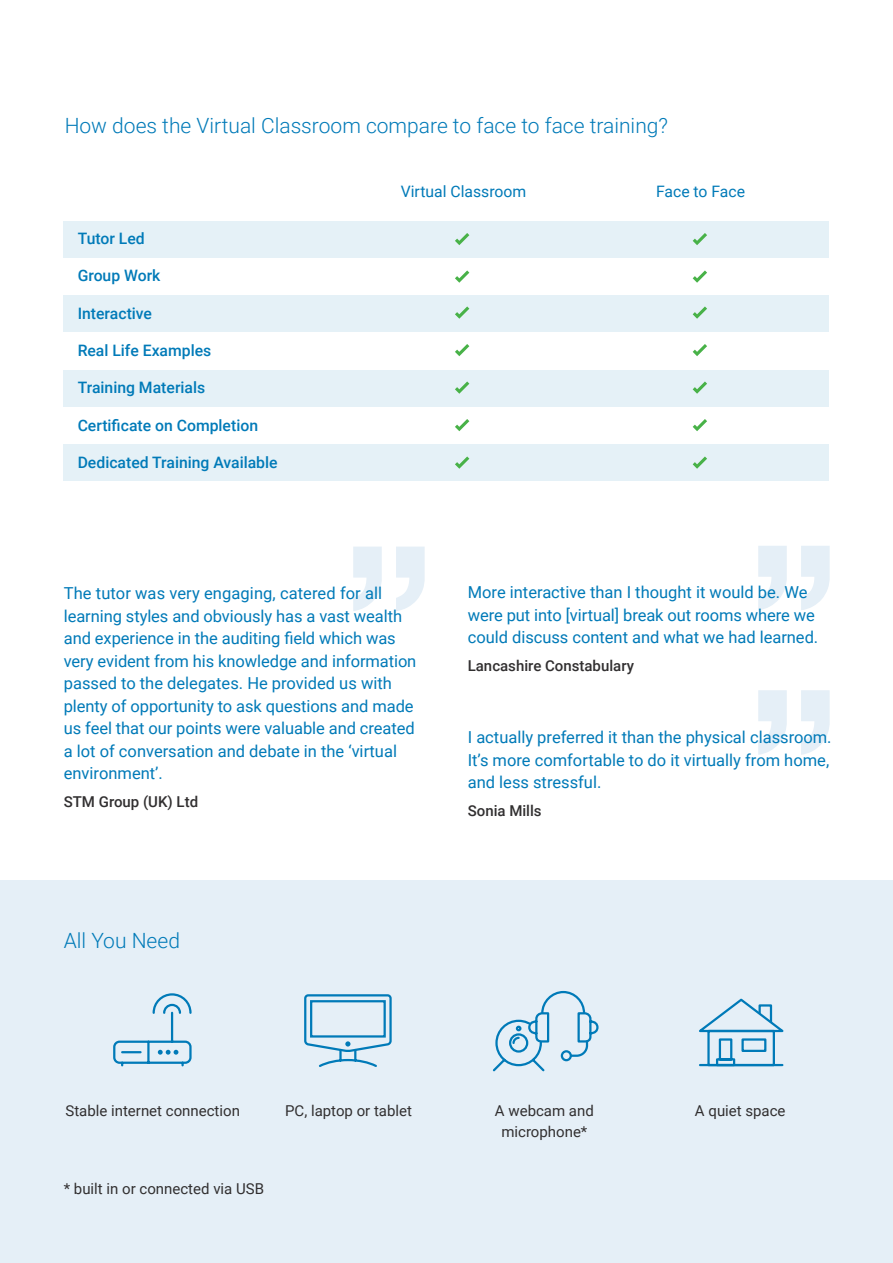
<style>
.page{position:relative;width:893px;height:1263px;background:#fff}
.page>*{position:absolute;margin:0;border:0;box-sizing:border-box;transform-origin:0 0}
.t1{font:700 201.15px "Helvetica Neue";color:#e5eff7}
.Heading_B{font:300 21px "Roboto";color:#007ab8}
.t2{font:16.5px/22.5px "Roboto";color:#007ab8}
.t3{font:500 15.75px "Roboto";color:#007ab8}
.t4{font:15.75px "Roboto";color:#007ab8}
.t5{font:15px/21px "Roboto";color:#312f30;text-align:center}
.Quote_by{font:500 15px "Roboto";color:#312f30}
</style>
<div class="page">
<div style="left:0;top:881px;width:893px;height:382px;background:#e5eff7"></div>
<svg style="left:113px;top:993px;width:79px;height:74px"></svg>
<svg style="left:304px;top:994px;width:88px;height:73px"></svg>
<svg style="left:492px;top:990px;width:107px;height:82px"></svg>
<svg style="left:699px;top:998px;width:85px;height:69px"></svg>
<div style="left:64px;top:221px;width:765px;height:37px;background:#e5f1f7"></div>
<div style="left:64px;top:295px;width:765px;height:37px;background:#e5f1f7"></div>
<div style="left:64px;top:370px;width:765px;height:37px;background:#e5f1f7"></div>
<div style="left:64px;top:444px;width:765px;height:37px;background:#e5f1f7"></div>
<svg style="left:455px;top:233px;width:14px;height:12px"></svg>
<svg style="left:455px;top:306px;width:14px;height:13px"></svg>
<svg style="left:455px;top:344px;width:14px;height:12px"></svg>
<svg style="left:455px;top:270px;width:14px;height:13px"></svg>
<svg style="left:455px;top:381px;width:14px;height:13px"></svg>
<svg style="left:455px;top:419px;width:14px;height:12px"></svg>
<svg style="left:455px;top:456px;width:14px;height:13px"></svg>
<svg style="left:693px;top:233px;width:14px;height:12px"></svg>
<svg style="left:693px;top:306px;width:14px;height:13px"></svg>
<svg style="left:693px;top:344px;width:14px;height:12px"></svg>
<svg style="left:693px;top:270px;width:14px;height:13px"></svg>
<svg style="left:693px;top:381px;width:14px;height:13px"></svg>
<svg style="left:693px;top:419px;width:14px;height:12px"></svg>
<svg style="left:693px;top:456px;width:14px;height:13px"></svg>
<p class="Heading_B" style="left:65px;top:111px;width:605px">How does the Virtual Classroom compare to face to face training?</p>
<p class="t3" style="left:78px;top:227px;width:69px">Tutor Led</p>
<p class="t3" style="left:78px;top:265px;width:84px">Group Work</p>
<p class="t3" style="left:78px;top:302px;width:76px">Interactive</p>
<p class="t3" style="left:78px;top:339px;width:135px">Real Life Examples</p>
<p class="t3" style="left:78px;top:377px;width:129px">Training Materials</p>
<p class="t3" style="left:78px;top:414px;width:182px">Certificate on Completion</p>
<p class="t3" style="left:78px;top:451px;width:201px">Dedicated Training Available</p>
<p class="t4" style="left:401px;top:180px;width:127px">Virtual Classroom</p>
<p class="t4" style="left:656px;top:180px;width:90px">Face to Face</p>
<p class="t1" style="left:435px;top:697px;width:95px;rotate:-180deg">“</p>
<p class="t2" style="left:64px;top:581px;width:354px">The tutor was very engaging, catered for all learning styles and obviously has a vast wealth and experience in the auditing field which was very evident from his knowledge and information passed to the delegates. He provided us with plenty of opportunity to ask questions and made us feel that our points were valuable and created a lot of conversation and debate in the ‘virtual environment’.</p>
<p class="Quote_by" style="left:64px;top:791px;width:136px">STM Group (UK) Ltd</p>
<p class="t1" style="left:840px;top:696px;width:95px;rotate:-180deg">“</p>
<p class="t2" style="left:468px;top:581px;width:352px">More interactive than I thought it would be. We were put into [virtual] break out rooms where we could discuss content and what we had learned.</p>
<p class="Quote_by" style="left:468px;top:655px;width:168px">Lancashire Constabulary</p>
<p class="t1" style="left:840px;top:841px;width:95px;rotate:-180deg">“</p>
<p class="t2" style="left:468px;top:725px;width:365px">I actually preferred it than the physical classroom.<br>It’s more comfortable to do it virtually from home, and less stressful.</p>
<p class="Quote_by" style="left:468px;top:800px;width:75px">Sonia Mills</p>
<p class="Heading_B" style="left:64px;top:925px;width:118px">All You Need</p>
<p class="t5" style="left:65px;top:1099px;width:176px">Stable internet connection</p>
<p class="t5" style="left:285px;top:1099px;width:128px">PC, laptop or tablet</p>
<p class="t5" style="left:495px;top:1099px;width:100px">A webcam and microphone*</p>
<p class="t5" style="left:695px;top:1099px;width:92px">A quiet space</p>
<p class="t5" style="left:64px;top:1178px;width:202px">* built in or connected via USB</p>
</div>
